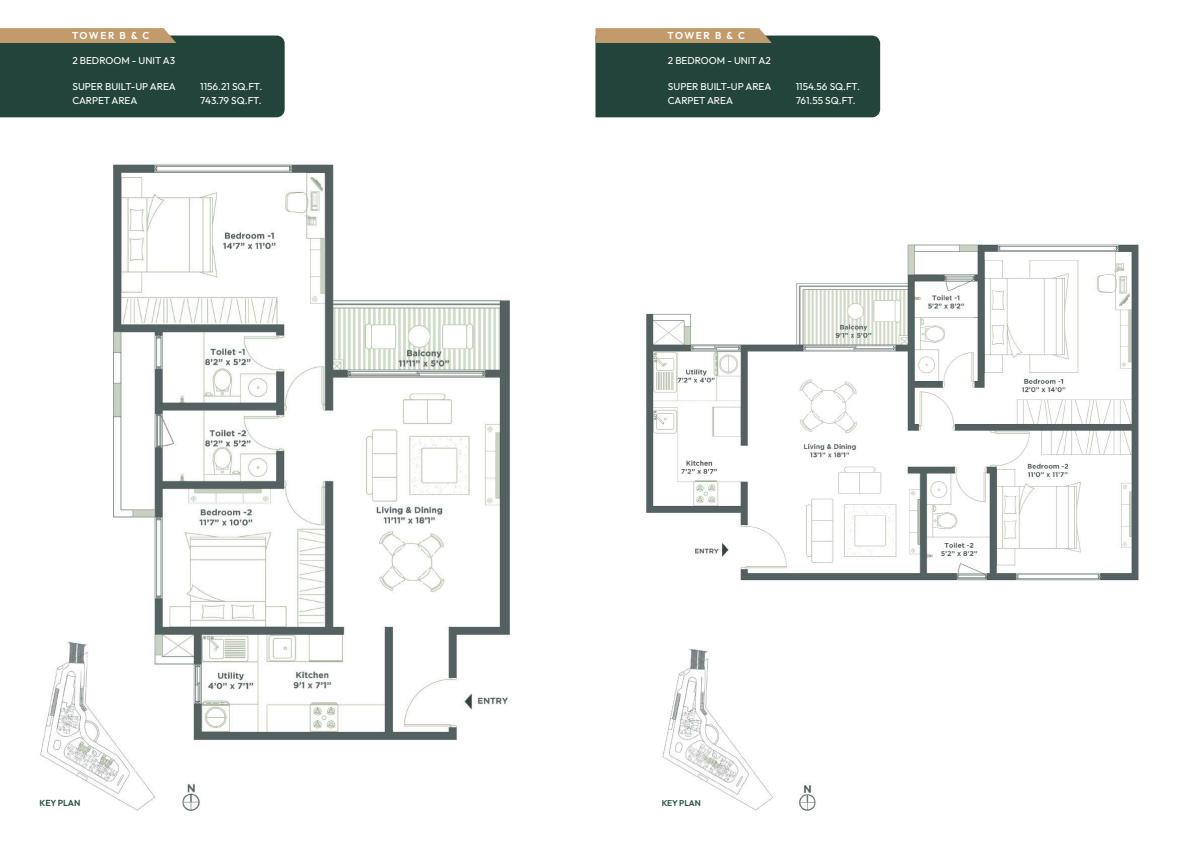
<style>
.page{position:relative;width:1191px;height:842px;background:#fff}
.page>*{position:absolute;margin:0;border:0;box-sizing:border-box;transform-origin:0 0}
.t1{font:100 10px "Outfit";color:#fff}
.t2{font:100 8.7px "Outfit";letter-spacing:-.015em;color:#2b5346}
.t3{font:100 8.4px "Outfit";letter-spacing:-.015em;color:#2b5346}
</style>
<div class="page">
<svg style="left:595px;top:28px;width:285px;height:89px;background:#3b5446"></svg>
<img style="left:662px;top:649px;width:154px;height:162px">
<img style="left:646px;top:244px;width:493px;height:337px">
<img style="left:40px;top:641px;width:160px;height:170px">
<svg style="left:0;top:28px;width:285px;height:89px;background:#3b5346"></svg>
<img style="left:102px;top:164px;width:408px;height:590px">
<p class="t1" style="left:72px;top:30px;width:79px">TOWER B &amp; C</p>
<p class="t1" style="left:72px;top:55px;width:104px">2 BEDROOM - UNIT A3</p>
<p class="t1" style="left:72px;top:81px;width:105px">SUPER BUILT-UP AREA</p>
<p class="t1" style="left:200px;top:81px;width:64px">1156.21 SQ.FT.</p>
<p class="t1" style="left:72px;top:94px;width:67px">CARPET AREA</p>
<p class="t1" style="left:200px;top:94px;width:63px">743.79 SQ.FT.</p>
<p class="t1" style="left:667px;top:30px;width:79px">TOWER B &amp; C</p>
<p class="t1" style="left:668px;top:55px;width:104px">2 BEDROOM - UNIT A2</p>
<p class="t1" style="left:668px;top:81px;width:105px">SUPER BUILT-UP AREA</p>
<p class="t1" style="left:795px;top:81px;width:66px">1154.56 SQ.FT.</p>
<p class="t1" style="left:668px;top:94px;width:67px">CARPET AREA</p>
<p class="t1" style="left:795px;top:94px;width:61px">761.55 SQ.FT.</p>
<p class="t2" style="left:40px;top:798px;width:42px">KEY PLAN</p>
<p class="t3" style="left:661px;top:798px;width:41px">KEY PLAN</p>
</div>
